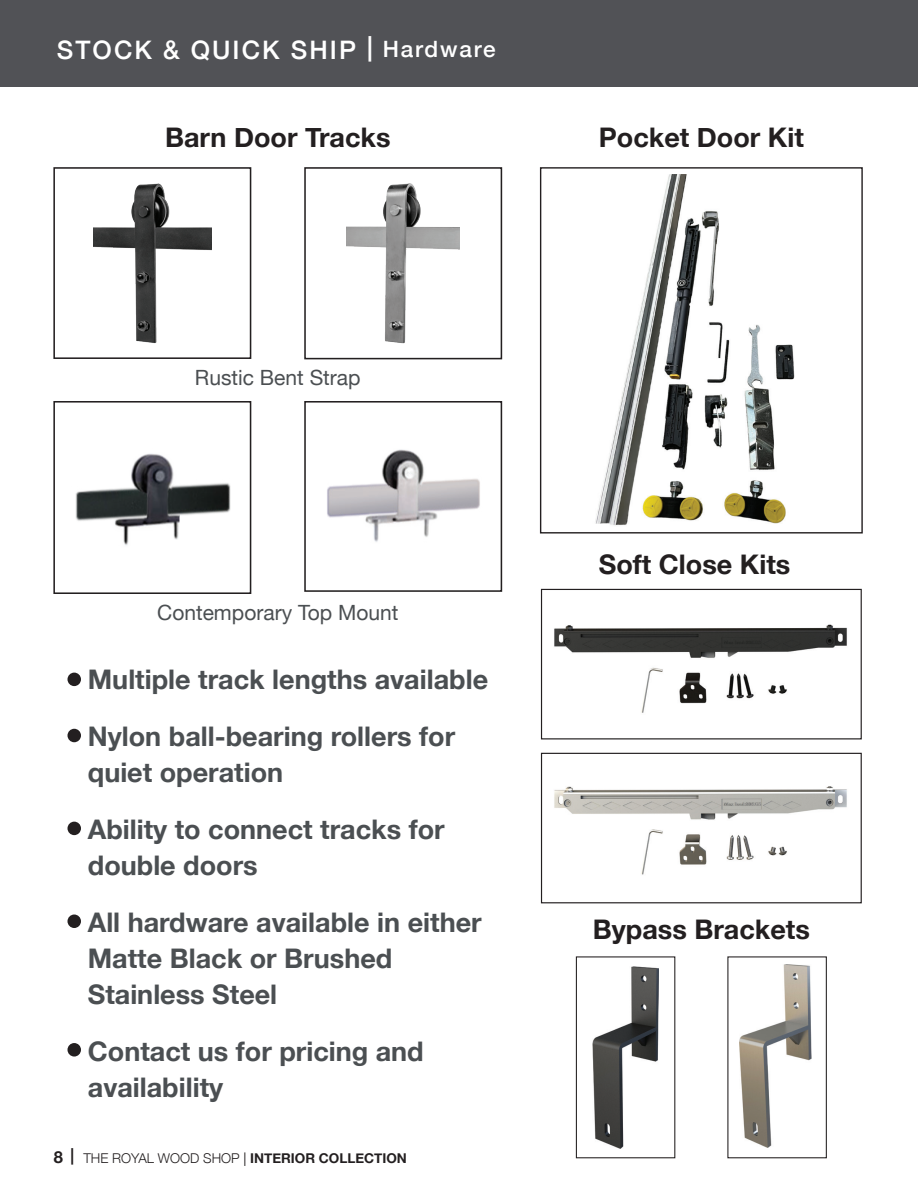
<style>
.page{position:relative;width:918px;height:1188px;background:#fff}
.page>*{position:absolute;margin:0;border:0;box-sizing:border-box;transform-origin:0 0}
.t1{font:700 27px/36px "Helvetica Neue";color:#4b4f52}
.t2{font:700 27px "Helvetica Neue";color:#231f20}
.t3{font:500 25.5px "Helvetica Neue";letter-spacing:.08em;color:#fff}
.t4{font:21px "Helvetica Neue";color:#4b4f52}
.t5{font:700 13.5px "Helvetica Neue";color:#231f20}
.s1{font-size:22.5px}
.s2{font-size:16.5px}
.s3{font-weight:300}
.s4{font-weight:400}
</style>
<div class="page">
<div style="left:0;top:0;width:918px;height:87px;background:#515256"></div>
<div style="left:53px;top:167px;width:198px;height:192px;border:2px solid #231f20"></div>
<img style="left:93px;top:183px;width:118px;height:160px">
<div style="left:304px;top:167px;width:198px;height:192px;border:2px solid #231f20"></div>
<img style="left:347px;top:183px;width:112px;height:161px">
<div style="left:53px;top:401px;width:198px;height:193px;border:2px solid #231f20"></div>
<img style="left:66px;top:401px;width:165px;height:145px">
<div style="left:304px;top:401px;width:198px;height:191px;border:2px solid #231f20"></div>
<img style="left:310px;top:401px;width:178px;height:141px">
<img style="left:595px;top:175px;width:200px;height:351px">
<div style="left:540px;top:167px;width:323px;height:367px;border:1px solid #231f20"></div>
<img style="left:554px;top:786px;width:293px;height:89px">
<div style="left:541px;top:753px;width:321px;height:150px;border:1px solid #231f20"></div>
<img style="left:554px;top:624px;width:293px;height:89px">
<div style="left:541px;top:589px;width:321px;height:150px;border:1px solid #231f20"></div>
<div style="left:68px;top:673px;width:13px;height:13px;background:#231f20;border-radius:50%"></div>
<div style="left:68px;top:729px;width:13px;height:13px;background:#231f20;border-radius:50%"></div>
<div style="left:68px;top:822px;width:13px;height:13px;background:#231f20;border-radius:50%"></div>
<div style="left:68px;top:915px;width:13px;height:13px;background:#231f20;border-radius:50%"></div>
<div style="left:68px;top:1043px;width:13px;height:14px;background:#231f20;border-radius:50%"></div>
<img style="left:739px;top:965px;width:72px;height:182px">
<div style="left:727px;top:956px;width:100px;height:202px;border:1px solid #231f20"></div>
<img style="left:592px;top:966px;width:67px;height:183px">
<div style="left:576px;top:956px;width:99px;height:202px;border:1px solid #231f20"></div>
<p class="t3" style="left:57px;top:29px;width:440px">STOCK &amp; QUICK SHIP | <span class="s1">Hardware</span></p>
<p class="t2" style="left:165px;top:116px;width:227px">Barn Door Tracks</p>
<p class="t2" style="left:599px;top:116px;width:206px">Pocket Door Kit</p>
<p class="t4" style="left:195px;top:362px;width:167px">Rustic Bent Strap</p>
<p class="t4" style="left:157px;top:597px;width:243px">Contemporary Top Mount</p>
<p class="t1" style="left:88px;top:662px;width:402px">Multiple track lengths available</p>
<p class="t1" style="left:88px;top:719px;width:369px">Nylon ball-bearing rollers for</p>
<p class="t1" style="left:88px;top:755px;width:197px">quiet operation</p>
<p class="t1" style="left:88px;top:812px;width:358px">Ability to connect tracks for</p>
<p class="t1" style="left:88px;top:848px;width:171px">double doors</p>
<p class="t1" style="left:88px;top:905px;width:395px">All hardware available in either<br>Matte Black or Brushed</p>
<p class="t1" style="left:88px;top:977px;width:191px">Stainless Steel</p>
<p class="t1" style="left:88px;top:1034px;width:337px">Contact us for pricing and</p>
<p class="t1" style="left:88px;top:1070px;width:137px">availability</p>
<p class="t5" style="left:54px;top:1147px;width:355px"><span class="s2">8 |</span> <span class="s3">THE ROYAL WOOD SHOP</span> <span class="s4">|</span> INTERIOR COLLECTION</p>
<p class="t2" style="left:599px;top:543px;width:193px">Soft Close Kits</p>
<p class="t2" style="left:593px;top:909px;width:219px">Bypass Brackets</p>
</div>
